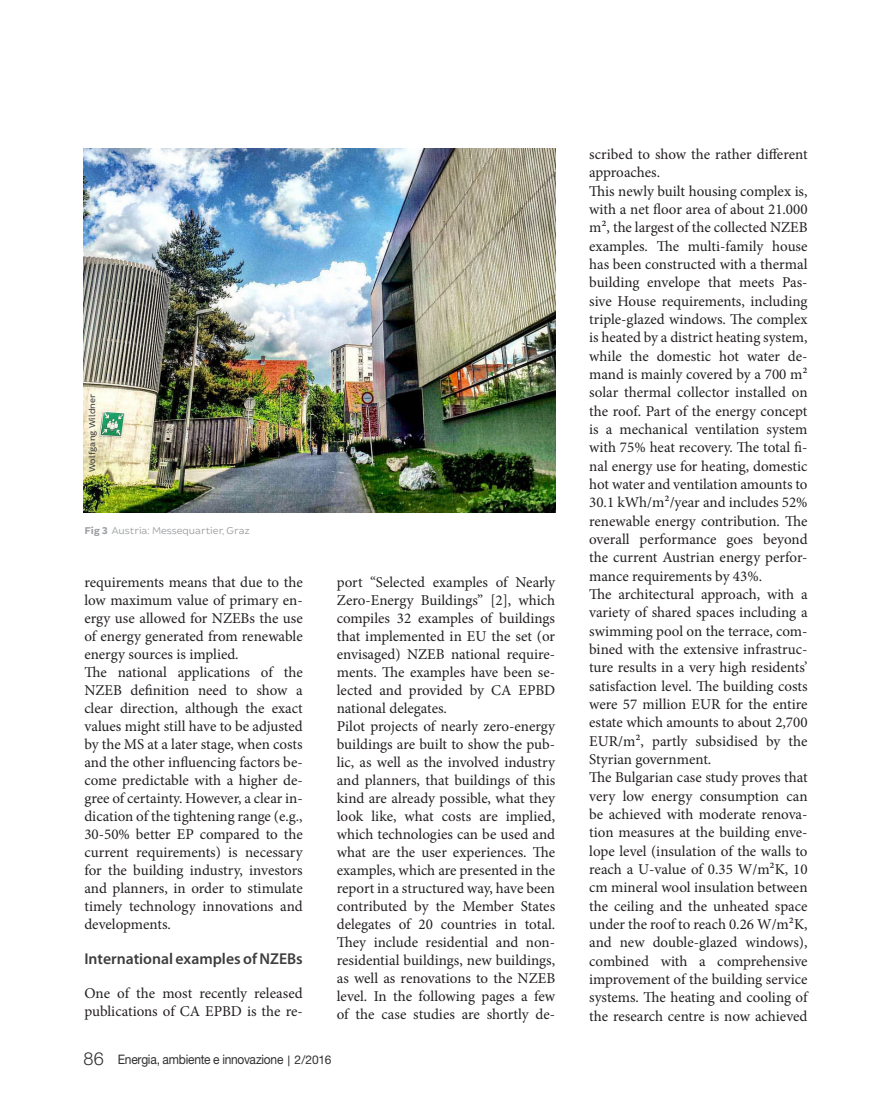
<style>
.page{position:relative;width:892px;height:1105px;background:#fff}
.page>*{position:absolute;margin:0;border:0;box-sizing:border-box;transform-origin:0 0}
.t1{font:600 15.75px "Myriad Pro";color:#3e3e3f}
.t2{font:15px/18.3px "Minion Pro";color:#231f20}
.t3{font:13.05px "Helvetica Neue LT Std";letter-spacing:-.02em;color:#312f30;scale:.92 1}
.t4{font:10.5px "Brocha";color:#9d9fa2}
.t5{font:9px "Brocha";letter-spacing:.01em;color:#3e3e3f}
.s1{font-weight:700}
.s2{font-family:"Helvetica Neue";font-weight:300;font-size:18px}
.s3{font-family:"Calibri";font-size:12px}
.s4{font-size:12px}
</style>
<div class="page">
<img style="left:83px;top:148px;width:472px;height:364px">
<p class="t5" style="left:87px;top:472px;width:80px;rotate:-90deg">Wolfgang Wildner</p>
<p class="t4" style="left:84px;top:524px;width:167px"><span class="s1">Fig 3</span> Austria: Messequartier, Graz</p>
<p class="t2" style="left:84px;top:573px;width:220px">requirements means that due to the low maximum value of primary en&shy;ergy use allowed for NZEBs the use of energy generated from renewable energy sources is implied.<br>The national applications of the NZEB definition need to show a clear direction, although the exact values might still have to be adjusted by the MS at a later stage, when costs and the other influencing factors be&shy;come predictable with a higher de&shy;gree of certainty. However, a clear in&shy;dication of the tightening range (e.g., 30-50% better EP compared to the current requirements) is necessary for the building industry, investors and planners, in order to stimulate timely technology innovations and developments.</p>
<p class="t1" style="left:84px;top:948px;width:220px">International examples of NZEBs</p>
<p class="t2" style="left:84px;top:984px;width:220px">One of the most recently released publications of CA EPBD is the re-</p>
<p class="t2" style="left:337px;top:573px;width:220px">port “Selected examples of Nearly Zero-Energy Buildings” [2], which compiles 32 examples of buildings that implemented in EU the set (or envisaged) NZEB national require&shy;ments. The examples have been se&shy;lected and provided by CA EPBD national delegates.<br>Pilot projects of nearly zero-energy buildings are built to show the pub&shy;lic, as well as the involved industry and planners, that buildings of this kind are already possible, what they look like, what costs are implied, which technologies can be used and what are the user experiences. The examples, which are presented in the report in a structured way, have been contributed by the Member States delegates of 20 countries in total.<br>They include residential and non&shy;residential buildings, new buildings, as well as renovations to the NZEB level. In the following pages a few of the case studies are shortly de-</p>
<p class="t3" style="left:83px;top:1051px;width:271px"><span class="s2">86</span> Energia, ambiente e innovazione <span class="s3">|</span> <span class="s4">2/2016</span></p>
<p class="t2" style="left:589px;top:145px;width:220px">scribed to show the rather different approaches.<br>This newly built housing complex is, with a net floor area of about 21.000 m², the largest of the collected NZEB examples. The multi-family house has been constructed with a thermal building envelope that meets Pas&shy;sive House requirements, including triple-glazed windows. The complex is heated by a district heating system, while the domestic hot water de&shy;mand is mainly covered by a 700 m² solar thermal collector installed on the roof. Part of the energy concept is a mechanical ventilation system with 75% heat recovery. The total fi&shy;nal energy use for heating, domestic hot water and ventilation amounts to 30.1 kWh/m²/year and includes 52% renewable energy contribution. The overall performance goes beyond the current Austrian energy perfor&shy;mance requirements by 43%.<br>The architectural approach, with a variety of shared spaces including a swimming pool on the terrace, com&shy;bined with the extensive infrastruc&shy;ture results in a very high residents’ satisfaction level. The building costs were 57 million EUR for the entire estate which amounts to about 2,700<br>EUR/m², partly subsidised by the Styrian government.<br>The Bulgarian case study proves that very low energy consumption can be achieved with moderate renova&shy;tion measures at the building enve&shy;lope level (insulation of the walls to reach a U-value of 0.35 W/m²K, 10 cm mineral wool insulation between the ceiling and the unheated space under the roof to reach 0.26 W/m²K, and new double-glazed windows), combined with a comprehensive improvement of the building service systems. The heating and cooling of the research centre is now achieved</p>
</div>
